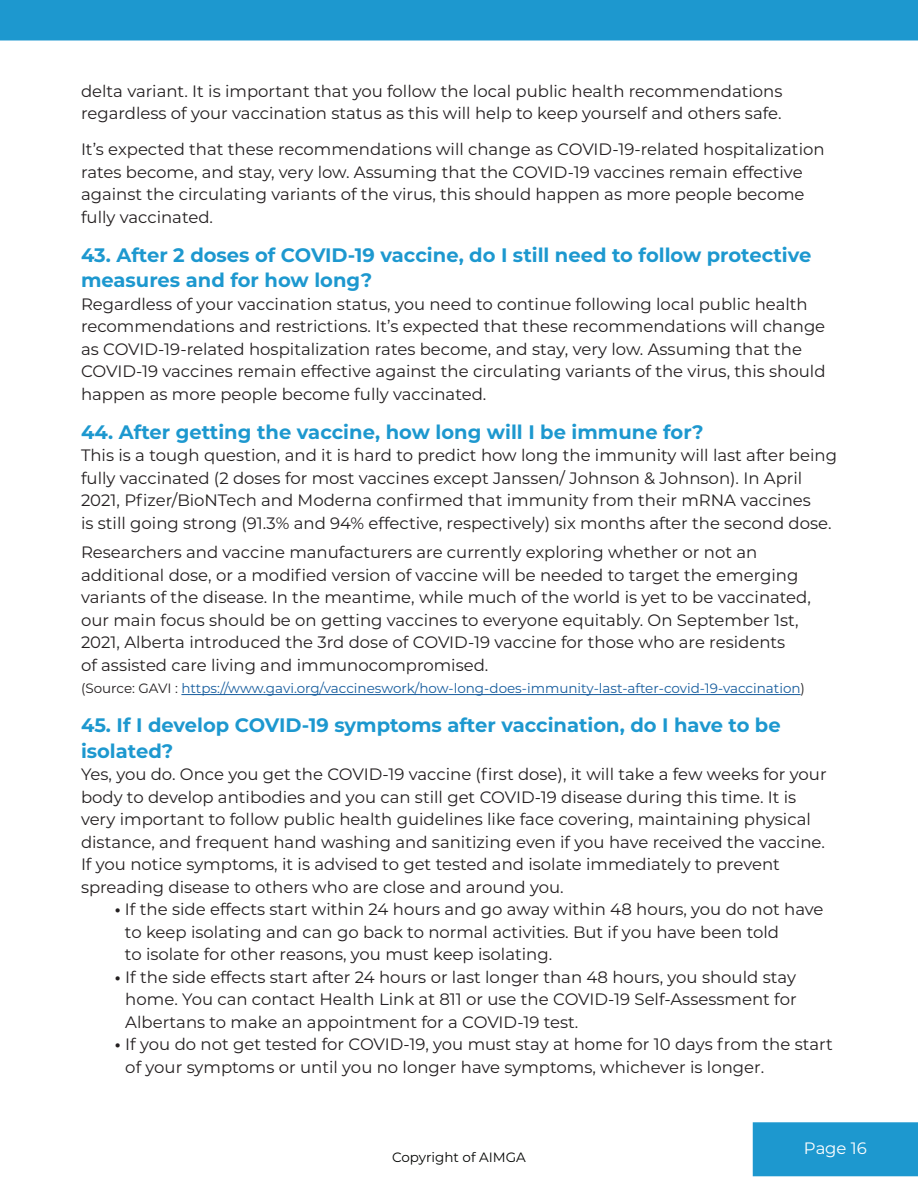
<style>
.page{position:relative;width:918px;height:1188px;background:#fff}
.page>*{position:absolute;margin:0;border:0;box-sizing:border-box;transform-origin:0 0}
.t1{font:700 19.5px/25.5px "Montserrat";color:#1d98cf}
.t2{font:16.5px/22.5px "Montserrat";color:#231f20}
.t3{font:16.5px "Montserrat";letter-spacing:-.005em;color:#fff}
.t4{font:13.5px "Montserrat";color:#175d9e}
.t5{font:13.5px "Montserrat";color:#040503}
.s1{color:#231f20}
.s2{font-weight:700}
</style>
<div class="page">
<div style="left:753px;top:1122px;width:165px;height:54px;background:#1d98cf"></div>
<div style="left:0;top:0;width:918px;height:40px;background:#1d98cf"></div>
<hr style="left:181px;top:694px;width:620px;height:1px;background:#175d9e">
<p class="t2" style="left:81px;top:79px;width:703px">delta variant. It is important that you follow the local public health recommendations regardless of your vaccination status as this will help to keep yourself and others safe.</p>
<p class="t2" style="left:81px;top:138px;width:745px">It’s expected that these recommendations will change as COVID-19-related hospitalization rates become, and stay, very low. Assuming that the COVID-19 vaccines remain effective against the circulating variants of the virus, this should happen as more people become fully vaccinated.</p>
<p class="t1" style="left:81px;top:241px;width:732px">43. After 2 doses of COVID-19 vaccine, do I still need to follow protective measures and for how long?</p>
<p class="t2" style="left:81px;top:292px;width:746px">Regardless of your vaccination status, you need to continue following local public health recommendations and restrictions. It’s expected that these recommendations will change as COVID-19-related hospitalization rates become, and stay, very low. Assuming that the COVID-19 vaccines remain effective against the circulating variants of the virus, this should happen as more people become fully vaccinated.</p>
<p class="t1" style="left:81px;top:418px;width:624px">44. After getting the vaccine, how long will I be immune for?</p>
<p class="t2" style="left:81px;top:444px;width:758px">This is a tough question, and it is hard to predict how long the immunity will last after being fully vaccinated (2 doses for most vaccines except Janssen/ Johnson &amp; Johnson). In April 2021, Pfizer/BioNTech and Moderna confirmed that immunity from their mRNA vaccines<br>is still going strong (91.3% and 94% effective, respectively) six months after the second dose.</p>
<p class="t2" style="left:81px;top:541px;width:731px">Researchers and vaccine manufacturers are currently exploring whether or not an additional dose, or a modified version of vaccine will be needed to target the emerging variants of the disease. In the meantime, while much of the world is yet to be vaccinated, our main focus should be on getting vaccines to everyone equitably. On September 1st, 2021, Alberta introduced the 3rd dose of COVID-19 vaccine for those who are residents<br>of assisted care living and immunocompromised.</p>
<p class="t4" style="left:81px;top:679px;width:726px"><span class="s1">(Source: GAVI :</span> https://www.gavi.org/vaccineswork/how-long-does-immunity-last-after-covid-19-vaccination<span class="s1">)</span></p>
<p class="t1" style="left:81px;top:712px;width:701px">45. If I develop COVID-19 symptoms after vaccination, do I have to be isolated?</p>
<p class="t2" style="left:81px;top:763px;width:747px">Yes, you do. Once you get the COVID-19 vaccine (first dose), it will take a few weeks for your body to develop antibodies and you can still get COVID-19 disease during this time. It is very important to follow public health guidelines like face covering, maintaining physical distance, and frequent hand washing and sanitizing even if you have received the vaccine.<br>If you notice symptoms, it is advised to get tested and isolate immediately to prevent spreading disease to others who are close and around you.</p>
<p class="t2" style="left:125px;top:898px;width:700px;text-indent:-10px"><span class="s2">•</span> If the side effects start within 24 hours and go away within 48 hours, you do not have to keep isolating and can go back to normal activities. But if you have been told<br>to isolate for other reasons, you must keep isolating.</p>
<p class="t2" style="left:125px;top:965px;width:673px;text-align:justify;text-indent:-11px"><span class="s2">•</span> If the side effects start after 24 hours or last longer than 48 hours, you should stay home. You can contact Health Link at 811 or use the COVID-19 Self-Assessment for Albertans to make an appointment for a COVID-19 test.</p>
<p class="t2" style="left:125px;top:1033px;width:709px;text-indent:-11px"><span class="s2">•</span> If you do not get tested for COVID-19, you must stay at home for 10 days from the start of your symptoms or until you no longer have symptoms, whichever is longer.</p>
<p class="t5" style="left:392px;top:1148px;width:135px">Copyright of AIMGA</p>
<p class="t3" style="left:804px;top:1137px;width:64px">Page 16</p>
</div>
